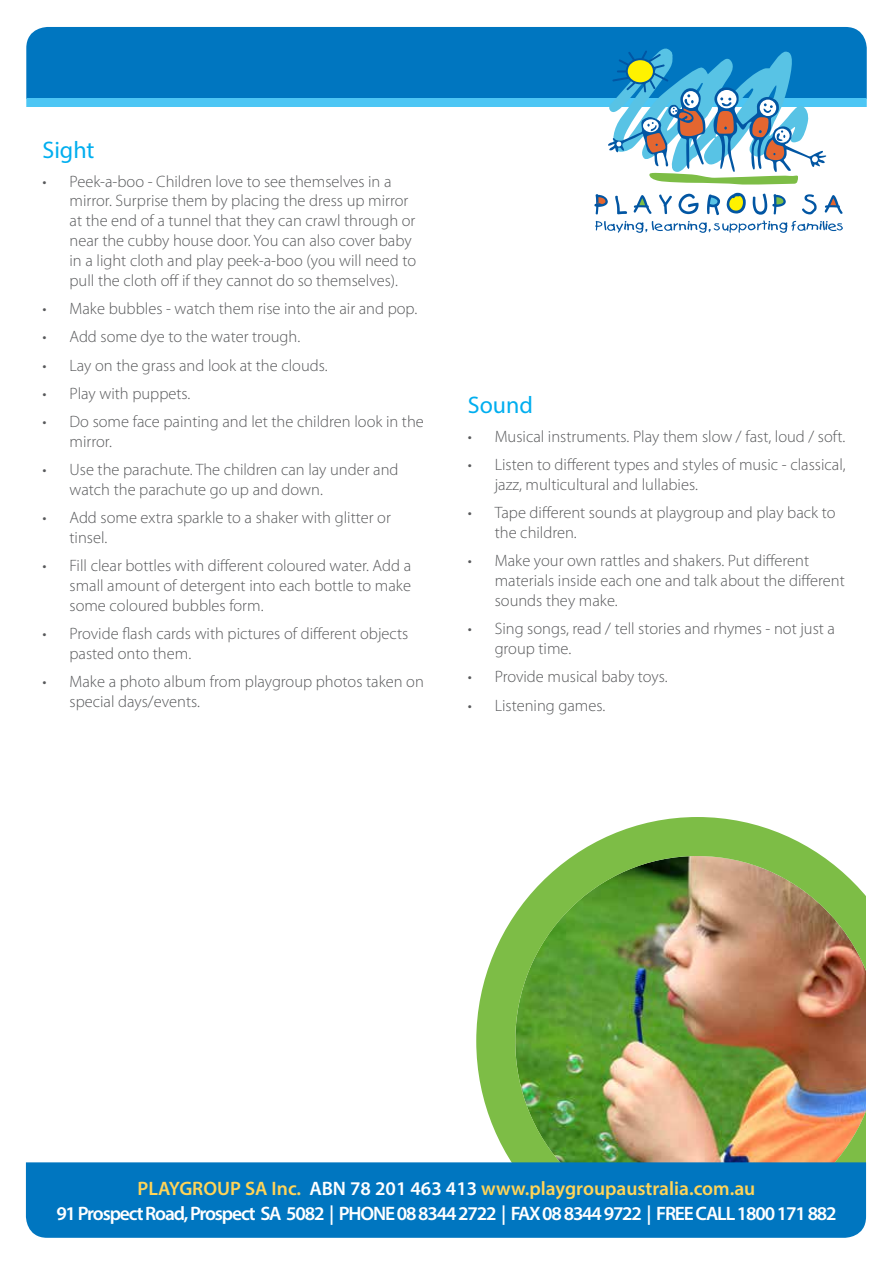
<style>
.page{position:relative;width:893px;height:1263px;background:#fff}
.page>*{position:absolute;margin:0;border:0;box-sizing:border-box;transform-origin:0 0}
.t1{font:24px "Myriad Pro";color:#00aeef}
.t2{font:600 19.5px/25.2px "Myriad Pro";letter-spacing:-.06em;color:#fff;text-align:center}
.t3{font:300 16.5px/19.8px "Myriad Pro";color:#58595b}
.s1{color:#ffd457}
</style>
<div class="page">
<img style="left:476px;top:817px;width:391px;height:401px">
<div style="left:26px;top:27px;width:841px;height:71px;background:#0076c0"></div>
<div style="left:26px;top:98px;width:841px;height:9px;background:#4dc6f4"></div>
<svg style="left:608px;top:48px;width:218px;height:137px"></svg>
<svg style="left:594px;top:193px;width:249px;height:40px"></svg>
<div style="left:26px;top:1162px;width:840px;height:76px;background:#0076c0"></div>
<h1 class="t1" style="left:43px;top:135px;width:54px">Sight</h1>
<p class="t3" style="left:70px;top:171px;width:348px;text-indent:-27px">• Peek-a-boo - Children love to see themselves in a mirror. Surprise them by placing the dress up mirror at the end of a tunnel that they can crawl through or near the cubby house door. You can also cover baby in a light cloth and play peek-a-boo (you will need to pull the cloth off if they cannot do so themselves).</p>
<p class="t3" style="left:43px;top:298px;width:376px">• Make bubbles - watch them rise into the air and pop.</p>
<p class="t3" style="left:43px;top:327px;width:259px">• Add some dye to the water trough.</p>
<p class="t3" style="left:43px;top:355px;width:287px">• Lay on the grass and look at the clouds.</p>
<p class="t3" style="left:43px;top:383px;width:149px">• Play with puppets.</p>
<p class="t3" style="left:70px;top:412px;width:356px;text-indent:-27px">• Do some face painting and let the children look in the mirror.</p>
<p class="t3" style="left:70px;top:460px;width:330px;text-indent:-27px">• Use the parachute. The children can lay under and watch the parachute go up and down.</p>
<p class="t3" style="left:70px;top:508px;width:323px;text-indent:-27px">• Add some extra sparkle to a shaker with glitter or tinsel.</p>
<p class="t3" style="left:70px;top:556px;width:343px;text-align:justify;text-indent:-27px">• Fill clear bottles with different coloured water. Add a small amount of detergent into each bottle to make some coloured bubbles form.</p>
<p class="t3" style="left:70px;top:624px;width:340px;text-indent:-27px">• Provide flash cards with pictures of different objects pasted onto them.</p>
<p class="t3" style="left:70px;top:672px;width:356px;text-indent:-27px">• Make a photo album from playgroup photos taken on special days/events.</p>
<h1 class="t1" style="left:468px;top:391px;width:67px">Sound</h1>
<p class="t3" style="left:468px;top:426px;width:379px">• Musical instruments. Play them slow / fast, loud / soft.</p>
<p class="t3" style="left:495px;top:454px;width:352px;text-indent:-27px">• Listen to different types and styles of music - classical, jazz, multicultural and lullabies.</p>
<p class="t3" style="left:495px;top:503px;width:342px;text-indent:-27px">• Tape different sounds at playgroup and play back to the children.</p>
<p class="t3" style="left:495px;top:551px;width:351px;text-indent:-27px">• Make your own rattles and shakers. Put different materials inside each one and talk about the different sounds they make.</p>
<p class="t3" style="left:495px;top:619px;width:342px;text-indent:-27px">• Sing songs, read / tell stories and rhymes - not just a group time.</p>
<p class="t3" style="left:468px;top:667px;width:201px">• Provide musical baby toys.</p>
<p class="t3" style="left:468px;top:695px;width:139px">• Listening games.</p>
<p class="t2" style="left:56px;top:1175px;width:782px"><span class="s1">PLAYGROUP SA Inc.</span> ABN 78 201 463 413 <span class="s1">www.playgroupaustralia.com.au<br></span>91 Prospect Road, Prospect SA 5082 | PHONE 08 8344 2722 | FAX 08 8344 9722 | FREE CALL 1800 171 882</p>
</div>
